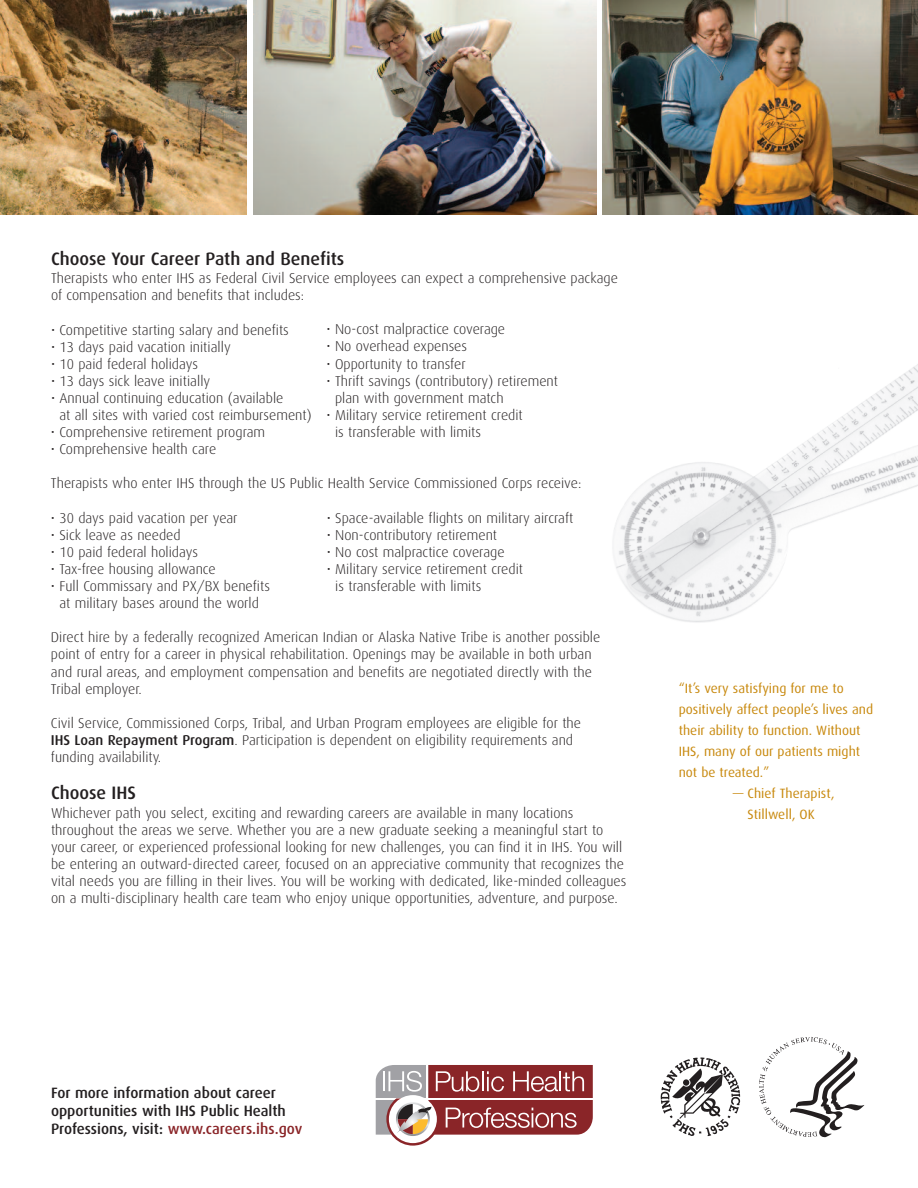
<style>
.page{position:relative;width:918px;height:1188px;background:#fff}
.page>*{position:absolute;margin:0;border:0;box-sizing:border-box;transform-origin:0 0}
.t1{font:500 18px "Dax";color:#231f20}
.t2{font:500 15px/18px "Dax";color:#231f20}
.t3{font:300 14.25px/17.1px "Dax";color:#231f20}
.t4{font:13.5px/21px "Dax";color:#c8890e}
.s1{font-weight:500}
.s2{color:#8a2528}
</style>
<div class="page">
<img style="left:613px;top:364px;width:305px;height:259px">
<img style="left:0;top:0;width:247px;height:214px">
<img style="left:254px;top:0;width:342px;height:214px">
<img style="left:603px;top:0;width:315px;height:214px">
<svg style="left:376px;top:1065px;width:217px;height:81px"></svg>
<svg style="left:759px;top:1037px;width:105px;height:100px"></svg>
<svg style="left:661px;top:1057px;width:79px;height:79px"></svg>
<p class="t1" style="left:51px;top:251px;width:295px">Choose Your Career Path and Benefits</p>
<p class="t3" style="left:51px;top:271px;width:568px">Therapists who enter IHS as Federal Civil Service employees can expect a comprehensive package of compensation and benefits that includes:</p>
<p class="t3" style="left:51px;top:323px;width:239px">• Competitive starting salary and benefits</p>
<p class="t3" style="left:327px;top:322px;width:180px">• No-cost malpractice coverage</p>
<p class="t3" style="left:51px;top:340px;width:181px">• 13 days paid vacation initially</p>
<p class="t3" style="left:327px;top:339px;width:142px">• No overhead expenses</p>
<p class="t3" style="left:51px;top:357px;width:149px">• 10 paid federal holidays</p>
<p class="t3" style="left:327px;top:357px;width:141px">• Opportunity to transfer</p>
<p class="t3" style="left:51px;top:374px;width:161px">• 13 days sick leave initially</p>
<p class="t3" style="left:327px;top:374px;width:233px">• Thrift savings (contributory) retirement</p>
<p class="t3" style="left:51px;top:391px;width:234px">• Annual continuing education (available</p>
<p class="t3" style="left:59px;top:391px;width:465px;text-indent:276px">plan with government match<br>at all sites with varied cost reimbursement) • Military service retirement credit</p>
<p class="t3" style="left:51px;top:425px;width:216px">• Comprehensive retirement program</p>
<p class="t3" style="left:335px;top:425px;width:148px">is transferable with limits</p>
<p class="t3" style="left:51px;top:442px;width:167px">• Comprehensive health care</p>
<p class="t3" style="left:51px;top:477px;width:532px">Therapists who enter IHS through the US Public Health Service Commissioned Corps receive:</p>
<p class="t3" style="left:51px;top:511px;width:188px">• 30 days paid vacation per year</p>
<p class="t3" style="left:327px;top:511px;width:248px">• Space-available flights on military aircraft</p>
<p class="t3" style="left:51px;top:528px;width:131px">• Sick leave as needed</p>
<p class="t3" style="left:327px;top:528px;width:172px">• Non-contributory retirement</p>
<p class="t3" style="left:51px;top:545px;width:149px">• 10 paid federal holidays</p>
<p class="t3" style="left:327px;top:545px;width:179px">• No cost malpractice coverage</p>
<p class="t3" style="left:51px;top:562px;width:166px">• Tax-free housing allowance</p>
<p class="t3" style="left:327px;top:562px;width:198px">• Military service retirement credit</p>
<p class="t3" style="left:51px;top:579px;width:220px">• Full Commissary and PX/BX benefits</p>
<p class="t3" style="left:335px;top:579px;width:148px">is transferable with limits</p>
<p class="t3" style="left:59px;top:596px;width:201px">at military bases around the world</p>
<p class="t3" style="left:51px;top:630px;width:551px">Direct hire by a federally recognized American Indian or Alaska Native Tribe is another possible point of entry for a career in physical rehabilitation. Openings may be available in both urban and rural areas, and employment compensation and benefits are negotiated directly with the Tribal employer.</p>
<p class="t3" style="left:51px;top:716px;width:532px">Civil Service, Commissioned Corps, Tribal, and Urban Program employees are eligible for the<br><span class="s1">IHS Loan Repayment Program</span>. Participation is dependent on eligibility requirements and funding availability.</p>
<p class="t1" style="left:51px;top:785px;width:87px">Choose IHS</p>
<p class="t3" style="left:51px;top:806px;width:577px">Whichever path you select, exciting and rewarding careers are available in many locations throughout the areas we serve. Whether you are a new graduate seeking a meaningful start to your career, or experienced professional looking for new challenges, you can find it in IHS. You will be entering an outward-directed career, focused on an appreciative community that recognizes the vital needs you are filling in their lives. You will be working with dedicated, like-minded colleagues on a multi-disciplinary health care team who enjoy unique opportunities, adventure, and purpose.</p>
<h2 class="t4" style="left:679px;top:679px;width:196px">“It’s very satisfying for me to positively affect people’s lives and their ability to function. Without<br>IHS, many of our patients might not be treated.”</h2>
<h2 class="t4" style="left:733px;top:784px;width:103px;text-align:center">— Chief Therapist,<br>Stillwell, OK</h2>
<p class="t2" style="left:51px;top:1084px;width:253px">For more information about career opportunities with IHS Public Health<br>Professions, visit: <span class="s2">www.careers.ihs.gov</span></p>
</div>
